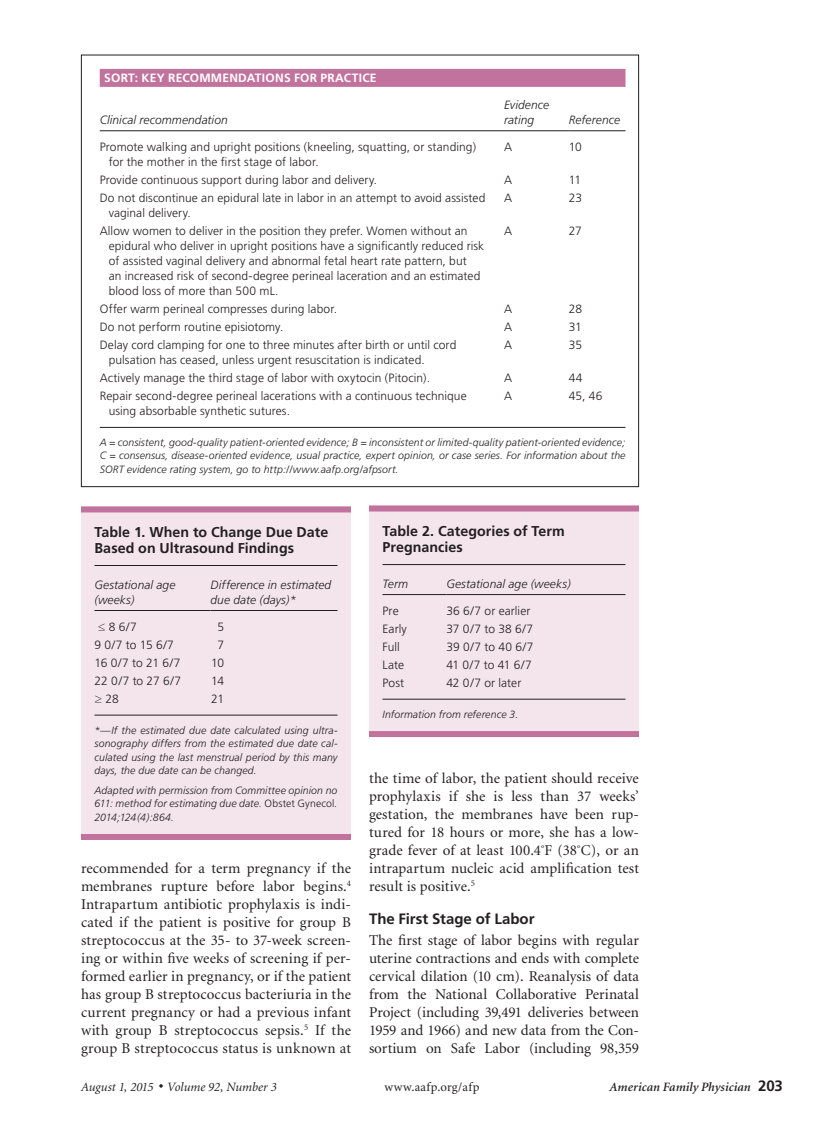
<style>
.page{position:relative;width:837px;height:1134px;background:#fff}
.page>*{position:absolute;margin:0;border:0;box-sizing:border-box;transform-origin:0 0}
.body_noindent{font:15px/18px "Minion";letter-spacing:.005em;color:#231f20;text-align:justify}
.head1{font:700 15px "Frutiger";letter-spacing:-.005em;color:#231f20}
.table_title{font:700 14.25px/16.5px "Frutiger";color:#231f20}
.t1{font:italic 12.75px "Minion";color:#231f20}
.t2{font:italic 600 12.75px "Minion";letter-spacing:.005em;color:#231f20}
.t3{font:12.75px "Minion";letter-spacing:.03em;color:#231f20}
.table_data{font:300 12px/15px "Frutiger";letter-spacing:.005em;color:#231f20}
.table_head1{font:italic 300 12px/15px "Frutiger";letter-spacing:.005em;color:#231f20}
.table_title_SORT{font:700 12px "Frutiger";letter-spacing:.02em;color:#fff}
.table_fig_note{font:italic 300 10.5px/13.5px "Frutiger";letter-spacing:.01em;color:#231f20;text-align:justify}
.table_note_rule{font:italic 300 10.5px/13.5px "Frutiger";letter-spacing:.01em;color:#231f20;text-align:justify}
.s1{font-style:normal}
.s2{font-family:"Frutiger";font-weight:700;font-style:normal;font-size:15px}
</style>
<div class="page">
<div style="left:81px;top:506px;width:270px;height:334px;background:#f4e5ed"></div>
<div style="left:81px;top:506px;width:270px;height:6px;background:#c2739d"></div>
<hr style="left:94px;top:565px;width:244px;height:1px;background:#231f20">
<hr style="left:94px;top:610px;width:117px;height:1px;background:#231f20">
<hr style="left:211px;top:610px;width:126px;height:1px;background:#231f20">
<hr style="left:94px;top:715px;width:244px;height:1px;background:#231f20">
<div style="left:81px;top:834px;width:270px;height:6px;background:#c2739d"></div>
<div style="left:369px;top:506px;width:270px;height:231px;background:#f4e5ed"></div>
<div style="left:369px;top:506px;width:270px;height:6px;background:#c2739d"></div>
<hr style="left:382px;top:564px;width:244px;height:1px;background:#231f20">
<hr style="left:382px;top:594px;width:64px;height:1px;background:#231f20">
<hr style="left:446px;top:594px;width:180px;height:1px;background:#231f20">
<hr style="left:382px;top:699px;width:244px;height:1px;background:#231f20">
<div style="left:369px;top:731px;width:270px;height:6px;background:#c2739d"></div>
<div style="left:100px;top:69px;width:526px;height:18px;background:#c2739d"></div>
<hr style="left:100px;top:130px;width:404px;height:1px;background:#231f20">
<hr style="left:504px;top:130px;width:65px;height:1px;background:#231f20">
<hr style="left:569px;top:130px;width:57px;height:1px;background:#231f20">
<hr style="left:100px;top:427px;width:526px;height:1px;background:#231f20">
<p class="table_title_SORT" style="left:104px;top:71px;width:274px">SORT: KEY RECOMMENDATIONS FOR PRACTICE</p>
<p class="table_head1" style="left:100px;top:113px;width:130px">Clinical recommendation</p>
<p class="table_head1" style="left:504px;top:98px;width:47px">Evidence rating</p>
<p class="table_head1" style="left:569px;top:113px;width:53px">Reference</p>
<p class="table_data" style="left:109px;top:140px;width:369px;text-indent:-9px">Promote walking and upright positions (kneeling, squatting, or standing) for the mother in the first stage of labor.</p>
<p class="table_data" style="left:504px;top:140px;width:10px">A</p>
<p class="table_data" style="left:569px;top:140px;width:14px">10</p>
<p class="table_data" style="left:100px;top:173px;width:279px">Provide continuous support during labor and delivery.</p>
<p class="table_data" style="left:504px;top:173px;width:10px">A</p>
<p class="table_data" style="left:569px;top:173px;width:14px">11</p>
<p class="table_data" style="left:109px;top:191px;width:378px;text-indent:-9px">Do not discontinue an epidural late in labor in an attempt to avoid assisted vaginal delivery.</p>
<p class="table_data" style="left:504px;top:191px;width:10px">A</p>
<p class="table_data" style="left:569px;top:191px;width:15px">23</p>
<p class="table_data" style="left:109px;top:224px;width:377px;text-indent:-9px">Allow women to deliver in the position they prefer. Women without an epidural who deliver in upright positions have a significantly reduced risk of assisted vaginal delivery and abnormal fetal heart rate pattern, but<br>an increased risk of second-degree perineal laceration and an estimated blood loss of more than 500 mL.</p>
<p class="table_data" style="left:504px;top:224px;width:10px">A</p>
<p class="table_data" style="left:569px;top:224px;width:15px">27</p>
<p class="table_data" style="left:100px;top:302px;width:239px">Offer warm perineal compresses during labor.</p>
<p class="table_data" style="left:504px;top:302px;width:10px">A</p>
<p class="table_data" style="left:569px;top:302px;width:15px">28</p>
<p class="table_data" style="left:100px;top:320px;width:185px">Do not perform routine episiotomy.</p>
<p class="table_data" style="left:504px;top:320px;width:10px">A</p>
<p class="table_data" style="left:569px;top:320px;width:14px">31</p>
<p class="table_data" style="left:109px;top:338px;width:349px;text-indent:-9px">Delay cord clamping for one to three minutes after birth or until cord pulsation has ceased, unless urgent resuscitation is indicated.</p>
<p class="table_data" style="left:504px;top:338px;width:10px">A</p>
<p class="table_data" style="left:569px;top:338px;width:15px">35</p>
<p class="table_data" style="left:100px;top:371px;width:332px">Actively manage the third stage of labor with oxytocin (Pitocin).</p>
<p class="table_data" style="left:504px;top:371px;width:10px">A</p>
<p class="table_data" style="left:569px;top:371px;width:15px">44</p>
<p class="table_data" style="left:109px;top:389px;width:359px;text-indent:-9px">Repair second-degree perineal lacerations with a continuous technique using absorbable synthetic sutures.</p>
<p class="table_data" style="left:504px;top:389px;width:10px">A</p>
<p class="table_data" style="left:569px;top:389px;width:35px">45, 46</p>
<p class="table_fig_note" style="left:100px;top:436px;width:527px">A = consistent, good-quality patient-oriented evidence; B = inconsistent or limited-quality patient-oriented evidence; C = consensus, disease-oriented evidence, usual practice, expert opinion, or case series. For information about the SORT evidence rating system, go to http://www.aafp.org/afpsort.</p>
<p class="table_title" style="left:94px;top:523px;width:235px">Table 1. When to Change Due Date<br>Based on Ultrasound Findings</p>
<p class="table_head1" style="left:94px;top:578px;width:82px">Gestational age (weeks)</p>
<p class="table_head1" style="left:211px;top:578px;width:122px">Difference in estimated due date (days)*</p>
<p class="table_data" style="left:98px;top:620px;width:41px">≤ 8 6/7</p>
<p class="table_data" style="left:217px;top:620px;width:8px">5</p>
<p class="table_data" style="left:94px;top:638px;width:81px">9 0/7 to 15 6/7</p>
<p class="table_data" style="left:217px;top:638px;width:8px">7</p>
<p class="table_data" style="left:94px;top:656px;width:87px">16 0/7 to 21 6/7</p>
<p class="table_data" style="left:211px;top:656px;width:14px">10</p>
<p class="table_data" style="left:94px;top:674px;width:88px">22 0/7 to 27 6/7</p>
<p class="table_data" style="left:211px;top:674px;width:14px">14</p>
<p class="table_data" style="left:94px;top:692px;width:26px">≥ 28</p>
<p class="table_data" style="left:211px;top:692px;width:14px">21</p>
<p class="table_fig_note" style="left:94px;top:723px;width:244px">*—If the estimated due date calculated using ultra&shy;sonography differs from the estimated due date cal&shy;culated using the last menstrual period by this many days, the due date can be changed.</p>
<p class="table_note_rule" style="left:94px;top:783px;width:244px">Adapted with permission from Committee opinion no 611: method for estimating due date. <span class="s1">Obstet Gynecol</span>.<br>2014;124(4):864.</p>
<p class="body_noindent" style="left:81px;top:860px;width:272px">recommended for a term pregnancy if the membranes rupture before labor begins.<sup>4<br></sup>Intrapartum antibiotic prophylaxis is indi&shy;cated if the patient is positive for group B streptococcus at the 35- to 37-week screen&shy;ing or within five weeks of screening if per&shy;formed earlier in pregnancy, or if the patient has group B streptococcus bacteriuria in the current pregnancy or had a previous infant with group B streptococcus sepsis.<sup>5</sup> If the group B streptococcus status is unknown at</p>
<p class="table_title" style="left:382px;top:523px;width:184px">Table 2. Categories of Term<br>Pregnancies</p>
<p class="table_head1" style="left:382px;top:577px;width:27px">Term</p>
<p class="table_head1" style="left:446px;top:577px;width:126px">Gestational age (weeks)</p>
<p class="table_data" style="left:382px;top:604px;width:18px">Pre</p>
<p class="table_data" style="left:446px;top:604px;width:86px">36 6/7 or earlier</p>
<p class="table_data" style="left:382px;top:622px;width:26px">Early</p>
<p class="table_data" style="left:446px;top:622px;width:88px">37 0/7 to 38 6/7</p>
<p class="table_data" style="left:382px;top:640px;width:19px">Full</p>
<p class="table_data" style="left:446px;top:640px;width:89px">39 0/7 to 40 6/7</p>
<p class="table_data" style="left:382px;top:658px;width:23px">Late</p>
<p class="table_data" style="left:446px;top:658px;width:87px">41 0/7 to 41 6/7</p>
<p class="table_data" style="left:382px;top:676px;width:23px">Post</p>
<p class="table_data" style="left:446px;top:676px;width:76px">42 0/7 or later</p>
<p class="table_note_rule" style="left:382px;top:707px;width:137px">Information from reference 3.</p>
<p class="body_noindent" style="left:369px;top:770px;width:272px">the time of labor, the patient should receive prophylaxis if she is less than 37 weeks’ gestation, the membranes have been rup&shy;tured for 18 hours or more, she has a low&shy;grade fever of at least 100.4<sup>º</sup>F (38<sup>º</sup>C), or an intrapartum nucleic acid amplification test result is positive.<sup>5</sup></p>
<p class="head1" style="left:369px;top:910px;width:167px">The First Stage of Labor</p>
<p class="body_noindent" style="left:369px;top:932px;width:272px">The first stage of labor begins with regular uterine contractions and ends with complete cervical dilation (10 cm). Reanalysis of data from the National Collaborative Perinatal Project (including 39,491 deliveries between 1959 and 1966) and new data from the Con&shy;sortium on Safe Labor (including 98,359</p>
<p class="t1" style="left:81px;top:1080px;width:197px">August 1, 2015 ◆ Volume 92, Number 3</p>
<p class="t3" style="left:384px;top:1080px;width:97px">www.aafp.org/afp</p>
<p class="t2" style="left:609px;top:1080px;width:175px">American Family Physician <span class="s2">203</span></p>
</div>
